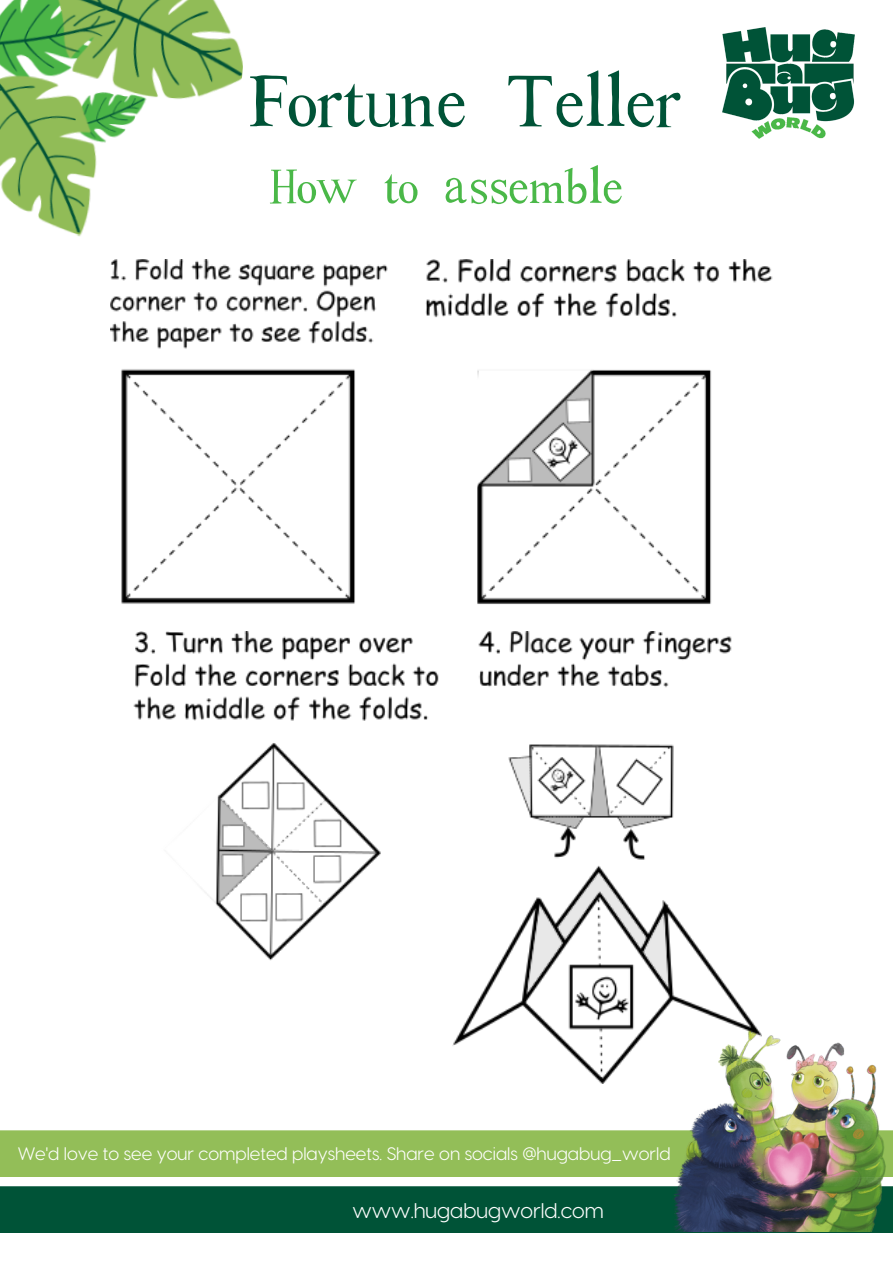
<style>
.page{position:relative;width:893px;height:1264px;background:#fff}
.page>*{position:absolute;margin:0;border:0;box-sizing:border-box;transform-origin:0 0}
.t1{font:78.15px "Toms New Roman";color:#005337}
.t2{font:53.25px "Toms New Roman";color:#4ab848}
.t3{font:21px "Visby CF";color:#fff}
.t4{font:18px "Visby CF";color:#fff}
</style>
<div class="page">
<img style="left:0;top:0;width:243px;height:237px">
<img style="left:722px;top:28px;width:132px;height:110px">
<div style="left:0;top:1186px;width:892px;height:46px;background:#005337"></div>
<div style="left:0;top:1130px;width:892px;height:47px;background:#93be58"></div>
<img style="left:669px;top:1033px;width:217px;height:198px">
<img style="left:201px;top:743px;width:560px;height:340px">
<img style="left:110px;top:260px;width:663px;height:461px">
<p class="t1" style="left:248px;top:45px;width:433px">Fortune Teller</p>
<p class="t2" style="left:270px;top:147px;width:354px">How to assemble</p>
<p class="t4" style="left:18px;top:1141px;width:654px">We'd love to see your completed playsheets. Share on socials @hugabug_world</p>
<p class="t3" style="left:352px;top:1196px;width:252px">www.hugabugworld.com</p>
</div>
